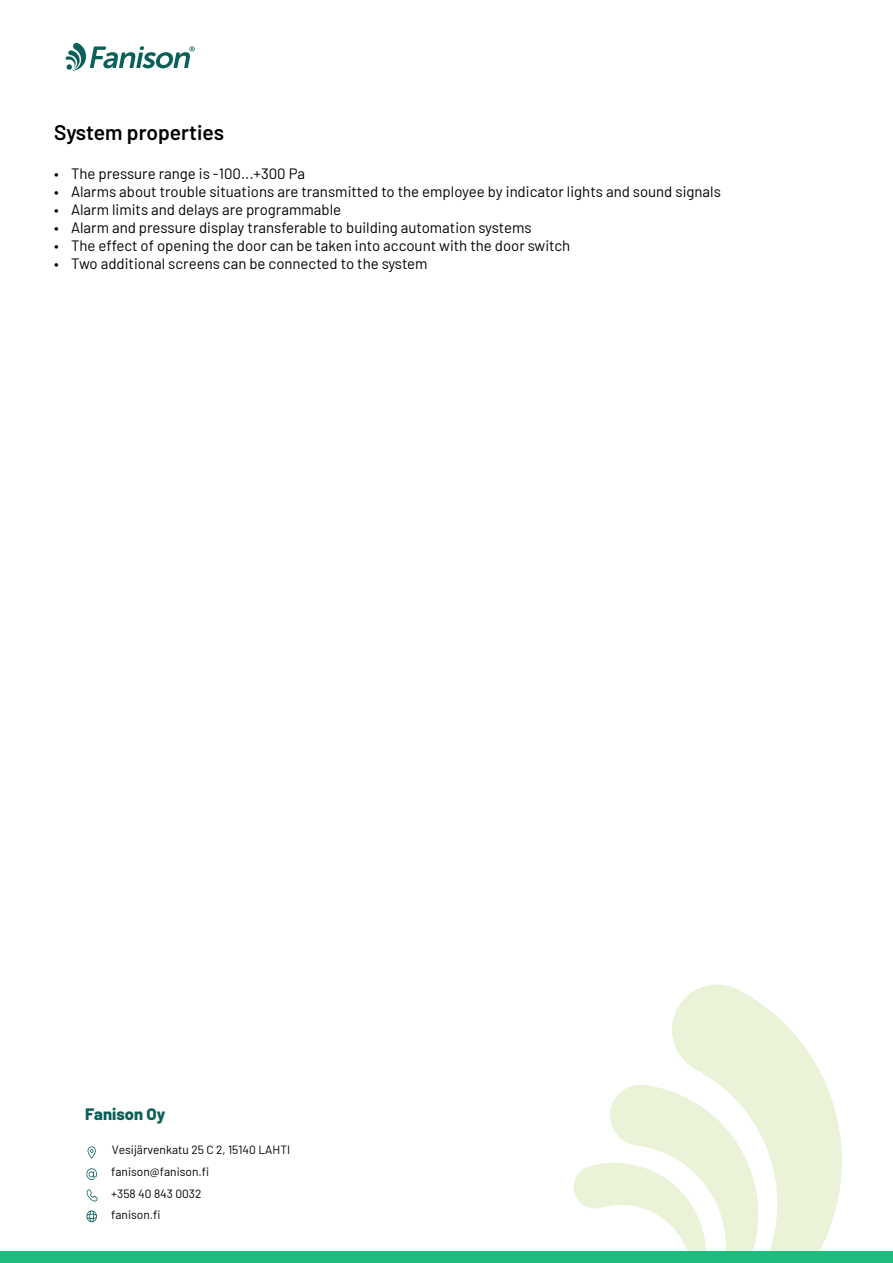
<style>
.page{position:relative;width:893px;height:1263px;background:#fff}
.page>*{position:absolute;margin:0;border:0;box-sizing:border-box;transform-origin:0 0}
.t1{font:600 21px "Barlow";color:#000}
.t2{font:800 16.5px "Barlow";color:#0a6059}
.t3{font:15px "Barlow";color:#000}
.t4{font:12px/21.6px "Barlow";color:#000}
</style>
<div class="page">
<svg style="left:672px;top:984px;width:170px;height:267px;fill:#eaf2d8"></svg>
<svg style="left:573px;top:1083px;width:193px;height:168px"></svg>
<svg style="left:88px;top:1146px;width:8px;height:13px"></svg>
<svg style="left:86px;top:1168px;width:11px;height:12px"></svg>
<svg style="left:86px;top:1189px;width:12px;height:12px"></svg>
<svg style="left:86px;top:1210px;width:11px;height:12px"></svg>
<div style="left:0;top:1251px;width:893px;height:12px;background:#1bbc7e"></div>
<svg style="left:65px;top:42px;width:130px;height:29px"></svg>
<h1 class="t1" style="left:54px;top:117px;width:172px">System properties</h1>
<p class="t3" style="left:54px;top:163px;width:253px">• The pressure range is -100...+300 Pa</p>
<p class="t3" style="left:54px;top:181px;width:668px">• Alarms about trouble situations are transmitted to the employee by indicator lights and sound signals</p>
<p class="t3" style="left:54px;top:199px;width:289px">• Alarm limits and delays are programmable</p>
<p class="t3" style="left:54px;top:217px;width:479px">• Alarm and pressure display transferable to building automation systems</p>
<p class="t3" style="left:54px;top:235px;width:518px">• The effect of opening the door can be taken into account with the door switch</p>
<p class="t3" style="left:54px;top:253px;width:375px">• Two additional screens can be connected to the system</p>
<p class="t2" style="left:85px;top:1102px;width:82px">Fanison Oy</p>
<p class="t4" style="left:111px;top:1138px;width:181px">Vesijärvenkatu 25 C 2, 15140 LAHTI fanison@fanison.fi<br>+358 40 843 0032<br>fanison.fi</p>
</div>
